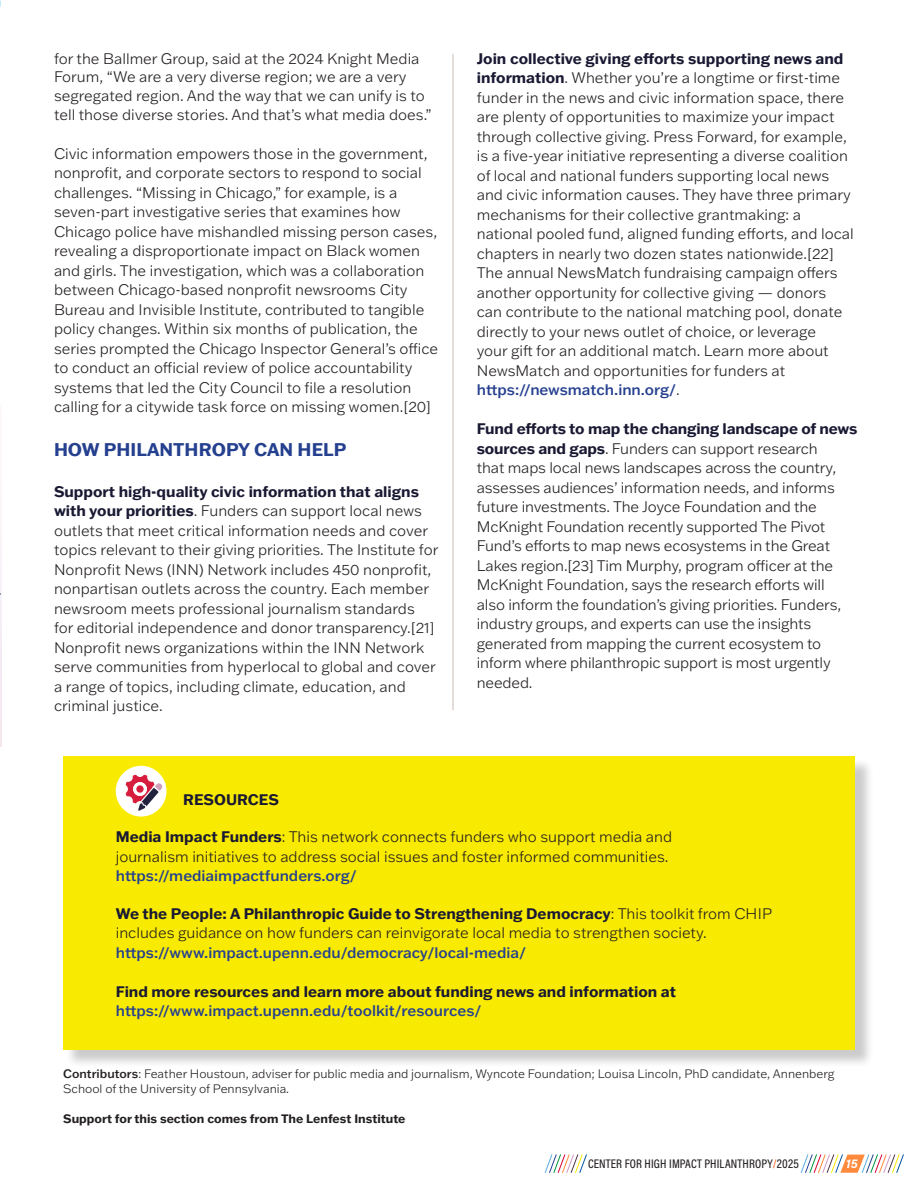
<style>
.page{position:relative;width:918px;height:1188px;background:#fff}
.page>*{position:absolute;margin:0;border:0;box-sizing:border-box;transform-origin:0 0}
.t1{font:700 18px "Franklin Gothic ATF";color:#25408f}
.t2{font:300 15px/19.5px "Franklin Gothic ATF";color:#231f20}
.t3{font:700 15px/19.5px "Franklin Gothic ATF";color:#191933}
.t4{font:12.9px "Acumin Variable Concept";color:#fff}
.t5{font:12.6px "Acumin Variable Concept";letter-spacing:.01em;color:#231f20}
.t6{font:300 12px/15px "Franklin Gothic ATF";color:#231f20}
.t7{font:700 12px "Franklin Gothic ATF";color:#231f20}
.s1{font-weight:700;color:#191933}
.s2{font-weight:500;color:#25408f}
.s3{font-weight:500}
.s4{color:#ff661c}
</style>
<div class="page">
<svg style="left:544px;top:1154px;width:43px;height:19px"></svg>
<svg style="left:800px;top:1154px;width:104px;height:19px"></svg>
<div style="left:66px;top:758px;width:807px;height:311px;background:#231f20;opacity:.23"></div>
<div style="left:63px;top:756px;width:792px;height:294px;background:#f9ea01"></div>
<div style="left:116px;top:766px;width:51px;height:51px;background:#fff;border-radius:50%"></div>
<svg style="left:125px;top:775px;width:38px;height:36px"></svg>
<div style="left:136px;top:785px;width:8px;height:8px;background:#d61d3d;border-radius:50%"></div>
<img style="left:0;top:508px;width:1px;height:238px">
<hr style="left:452px;top:54px;width:2px;height:656px;background:#dad1cb">
<p class="t2" style="left:54px;top:49px;width:379px;line-height:18.8px">for the Ballmer Group, said at the 2024 Knight Media Forum, “We are a very diverse region; we are a very segregated region. And the way that we can unify is to tell those diverse stories. And that’s what media does.”</p>
<p class="t2" style="left:54px;top:143px;width:386px">Civic information empowers those in the government, nonprofit, and corporate sectors to respond to social challenges. “Missing in Chicago,” for example, is a seven-part investigative series that examines how Chicago police have mishandled missing person cases, revealing a disproportionate impact on Black women and girls. The investigation, which was a collaboration between Chicago-based nonprofit newsrooms City Bureau and Invisible Institute, contributed to tangible policy changes. Within six months of publication, the series prompted the Chicago Inspector General’s office to conduct an official review of police accountability systems that led the City Council to file a resolution calling for a citywide task force on missing women.[20]</p>
<p class="t1" style="left:54px;top:437px;width:294px">HOW PHILANTHROPY CAN HELP</p>
<p class="t2" style="left:54px;top:481px;width:386px"><span class="s1">Support high-quality civic information that aligns with your priorities</span>. Funders can support local news outlets that meet critical information needs and cover topics relevant to their giving priorities. The Institute for Nonprofit News (INN) Network includes 450 nonprofit, nonpartisan outlets across the country. Each member newsroom meets professional journalism standards<br>for editorial independence and donor transparency.[21] Nonprofit news organizations within the INN Network serve communities from hyperlocal to global and cover a range of topics, including climate, education, and criminal justice.</p>
<p class="t2" style="left:477px;top:48px;width:379px"><span class="s1">Join collective giving efforts supporting news and information</span>. Whether you’re a longtime or first-time funder in the news and civic information space, there are plenty of opportunities to maximize your impact through collective giving. Press Forward, for example, is a five-year initiative representing a diverse coalition of local and national funders supporting local news and civic information causes. They have three primary mechanisms for their collective grantmaking: a national pooled fund, aligned funding efforts, and local chapters in nearly two dozen states nationwide.[22] The annual NewsMatch fundraising campaign offers another opportunity for collective giving — donors can contribute to the national matching pool, donate directly to your news outlet of choice, or leverage<br>your gift for an additional match. Learn more about NewsMatch and opportunities for funders at <span class="s2">https://newsmatch.inn.org/</span>.</p>
<p class="t2" style="left:477px;top:419px;width:382px"><span class="s1">Fund efforts to map the changing landscape of news sources and gaps</span>. Funders can support research<br>that maps local news landscapes across the country, assesses audiences’ information needs, and informs future investments. The Joyce Foundation and the McKnight Foundation recently supported The Pivot Fund’s efforts to map news ecosystems in the Great</p>
<p class="t2" style="left:477px;top:555px;width:366px">Lakes region.[23] Tim Murphy, program officer at the McKnight Foundation, says the research efforts will also inform the foundation’s giving priorities. Funders, industry groups, and experts can use the insights generated from mapping the current ecosystem to inform where philanthropic support is most urgently needed.</p>
<p class="t3" style="left:183px;top:789px;width:97px">RESOURCES</p>
<p class="t2" style="left:116px;top:827px;width:558px"><span class="s1">Media Impact Funders</span>: This network connects funders who support media and journalism initiatives to address social issues and foster informed communities. <span class="s2">https://mediaimpactfunders.org/</span></p>
<p class="t2" style="left:116px;top:903px;width:658px"><span class="s1">We the People: A Philanthropic Guide to Strengthening Democracy</span>: This toolkit from CHIP includes guidance on how funders can reinvigorate local media to strengthen society. <span class="s2">https://www.impact.upenn.edu/democracy/local-media/</span></p>
<p class="t3" style="left:116px;top:981px;width:562px">Find more resources and learn more about funding news and information at <span class="s2">https://www.impact.upenn.edu/toolkit/resources/</span></p>
<p class="t6" style="left:63px;top:1066px;width:773px"><span class="s3">Contributors</span>: Feather Houstoun, adviser for public media and journalism, Wyncote Foundation; Louisa Lincoln, PhD candidate, Annenberg<br>School of the University of Pennsylvania.</p>
<p class="t7" style="left:63px;top:1110px;width:344px">Support for this section comes from The Lenfest Institute</p>
<p class="t5" style="left:588px;top:1155px;width:212px">CENTER FOR HIGH IMPACT PHILANTHROPY<span class="s4">/</span>2025</p>
<p class="t4" style="left:846px;top:1155px;width:13px">15</p>
</div>
